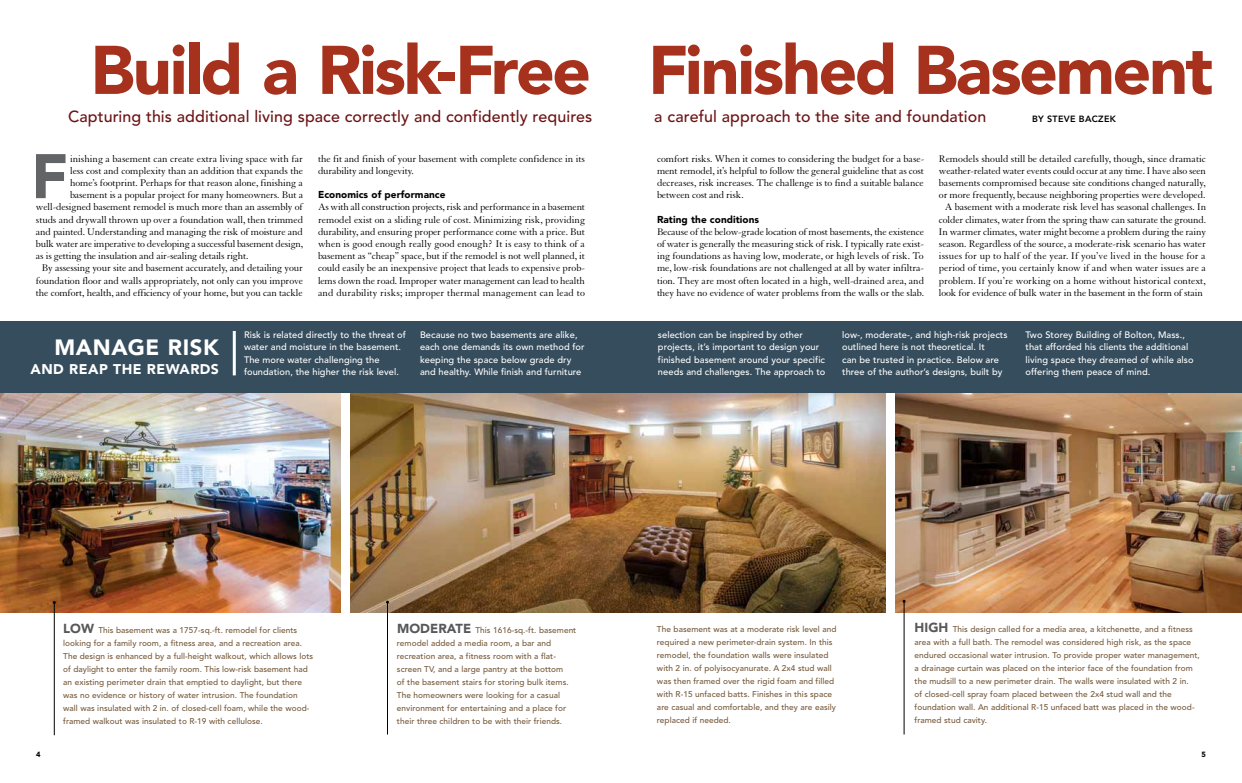
<style>
.page{position:relative;width:1242px;height:783px;background:#fff}
.page>*{position:absolute;margin:0;border:0;box-sizing:border-box;transform-origin:0 0}
.t1{font:900 68px "Avenir LT Std";letter-spacing:-.04em;color:#a6311c}
.t2{font:900 62.2px "Avenir LT Std";color:#626466}
.t3{font:900 22px "Avenir LT Std";letter-spacing:.03em;color:#fff}
.t4{font:500 16px "Avenir LT Std";letter-spacing:.005em;color:#6c1214}
.t5{font:900 14px "Avenir LT Std";letter-spacing:.035em;color:#fff}
.t6{font:10.5px/12.2px "Granjon LT Std";letter-spacing:-.01em;color:#000;text-align:justify}
.t7{font:900 10px "Avenir LT Std";letter-spacing:.005em;color:#000}
.t8{font:500 9.3px/12.4px "Avenir LT Std";letter-spacing:.005em;color:#fff}
.t9{font:800 9px "Avenir LT Std";letter-spacing:.03em;color:#000}
.t10{font:500 8.3px/13px "Avenir LT Std";letter-spacing:.005em;color:#76593a}
.t11{font:900 7.5px "Avenir LT Std";color:#000}
.s1{font-weight:900;font-size:13px;color:#58585b}
</style>
<div class="page">
<img style="left:350px;top:393px;width:536px;height:220px">
<img style="left:895px;top:393px;width:347px;height:220px">
<img style="left:0;top:393px;width:341px;height:220px">
<hr style="left:54px;top:602px;width:1px;height:133px;background:#000">
<hr style="left:387px;top:602px;width:1px;height:132px;background:#000">
<hr style="left:904px;top:601px;width:1px;height:133px;background:#000">
<div style="left:0;top:321px;width:1242px;height:72px;background:#364d5d"></div>
<hr style="left:233px;top:331px;width:3px;height:44px;background:#fff">
<h1 class="t1" style="left:90px;top:29px;width:1124px">Build a Risk-Free Finished Basement</h1>
<h3 class="t4" style="left:68px;top:108px;width:526px">Capturing this additional living space correctly and confidently requires</h3>
<h3 class="t4" style="left:654px;top:108px;width:334px">a careful approach to the site and foundation</h3>
<p class="t9" style="left:1032px;top:113px;width:85px">BY STEVE BACZEK</p>
<h2 class="t2" style="left:31px;top:139px;width:38px">F</h2>
<p class="t6" style="left:70px;top:152px;width:235px">inishing a basement can create extra living space with far</p>
<p class="t6" style="left:70px;top:165px;width:235px">less cost and complexity than an addition that expands the</p>
<p class="t6" style="left:70px;top:177px;width:234px">home’s footprint. Perhaps for that reason alone, finishing a</p>
<p class="t6" style="left:70px;top:189px;width:235px">basement is a popular project for many homeowners. But a</p>
<p class="t6" style="left:36px;top:201px;width:268px">well-designed basement remodel is much more than an assembly of</p>
<p class="t6" style="left:36px;top:213px;width:269px">studs and drywall thrown up over a foundation wall, then trimmed</p>
<p class="t6" style="left:36px;top:226px;width:269px">and painted. Understanding and managing the risk of moisture and</p>
<p class="t6" style="left:36px;top:238px;width:269px">bulk water are imperative to developing a successful basement design,</p>
<p class="t6" style="left:36px;top:250px;width:214px">as is getting the insulation and air-sealing details right.</p>
<p class="t6" style="left:42px;top:262px;width:263px">By assessing your site and basement accurately, and detailing your</p>
<p class="t6" style="left:36px;top:274px;width:269px">foundation floor and walls appropriately, not only can you improve</p>
<p class="t6" style="left:36px;top:287px;width:268px">the comfort, health, and efficiency of your home, but you can tackle</p>
<p class="t6" style="left:318px;top:152px;width:268px">the fit and finish of your basement with complete confidence in its durability and longevity.</p>
<p class="t7" style="left:318px;top:189px;width:129px">Economics of performance</p>
<p class="t6" style="left:318px;top:201px;width:269px">As with all construction projects, risk and performance in a basement remodel exist on a sliding rule of cost. Minimizing risk, providing durability, and ensuring proper performance come with a price. But when is good enough really good enough? It is easy to think of a basement as “cheap” space, but if the remodel is not well planned, it could easily be an inexpensive project that leads to expensive prob&shy;lems down the road. Improper water management can lead to health and durability risks; improper thermal management can lead to</p>
<p class="t6" style="left:657px;top:152px;width:269px">comfort risks. When it comes to considering the budget for a base&shy;ment remodel, it’s helpful to follow the general guideline that as cost decreases, risk increases. The challenge is to find a suitable balance between cost and risk.</p>
<p class="t7" style="left:657px;top:213px;width:104px">Rating the conditions</p>
<p class="t6" style="left:657px;top:226px;width:269px">Because of the below-grade location of most basements, the existence of water is generally the measuring stick of risk. I typically rate exist&shy;ing foundations as having low, moderate, or high levels of risk. To me, low-risk foundations are not challenged at all by water infiltra&shy;tion. They are most often located in a high, well-drained area, and they have no evidence of water problems from the walls or the slab.</p>
<p class="t6" style="left:939px;top:152px;width:269px;text-align:center">Remodels should still be detailed carefully, though, since dramatic weather-related water events could occur at any time. I have also seen basements compromised because site conditions changed naturally, or more frequently, because neighboring properties were developed.<br>A basement with a moderate risk level has seasonal challenges. In colder climates, water from the spring thaw can saturate the ground.<br>In warmer climates, water might become a problem during the rainy season. Regardless of the source, a moderate-risk scenario has water issues for up to half of the year. If you’ve lived in the house for a period of time, you certainly know if and when water issues are a problem. If you’re working on a home without historical context, look for evidence of bulk water in the basement in the form of stain</p>
<h3 class="t3" style="left:54px;top:334px;width:166px">Manage risk</h3>
<h3 class="t5" style="left:31px;top:361px;width:128px">and reap the rew</h3>
<h3 class="t5" style="left:180px;top:361px;width:41px">ards</h3>
<p class="t8" style="left:244px;top:329px;width:163px">Risk is related directly to the threat of water and moisture in the basement.<br>The more water challenging the foundation, the higher the risk level.</p>
<p class="t8" style="left:420px;top:329px;width:166px">Because no two basements are alike, each one demands its own method for keeping the space below grade dry and healthy. While finish and furniture</p>
<p class="t8" style="left:658px;top:329px;width:169px">selection can be inspired by other projects, it’s important to design your finished basement around your specific needs and challenges. The approach to</p>
<p class="t8" style="left:842px;top:329px;width:167px">low-, moderate-, and high-risk projects outlined here is not theoretical. It<br>can be trusted in practice. Below are three of the author’s designs, built by</p>
<p class="t8" style="left:1026px;top:329px;width:170px">Two Storey Building of Bolton, Mass., that afforded his clients the additional living space they dreamed of while also offering them peace of mind.</p>
<p class="t10" style="left:63px;top:624px;width:252px"><span class="s1">LOW</span> This basement was a 1757-sq.-ft. remodel for clients looking for a family room, a fitness area, and a recreation area.<br>The design is enhanced by a full-height walkout, which allows lots of daylight to enter the family room. This low-risk basement had an existing perimeter drain that emptied to daylight, but there was no evidence or history of water intrusion. The foundation wall was insulated with 2 in. of closed-cell foam, while the wood&shy;framed walkout was insulated to R-19 with cellulose.</p>
<p class="t10" style="left:397px;top:624px;width:181px"><span class="s1">Moderate</span> This 1616-sq.-ft. basement remodel added a media room, a bar and recreation area, a fitness room with a flat&shy;screen TV, and a large pantry at the bottom<br>of the basement stairs for storing bulk items.<br>The homeowners were looking for a casual environment for entertaining and a place for their three children to be with their friends.</p>
<p class="t10" style="left:915px;top:623px;width:287px"><span class="s1">High</span> This design called for a media area, a kitchenette, and a fitness area with a full bath. The remodel was considered high risk, as the space endured occasional water intrusion. To provide proper water management, a drainage curtain was placed on the interior face of the foundation from the mudsill to a new perimeter drain. The walls were insulated with 2 in.<br>of closed-cell spray foam placed between the 2x4 stud wall and the foundation wall. An additional R-15 unfaced batt was placed in the wood&shy;framed stud cavity.</p>
<p class="t10" style="left:657px;top:623px;width:181px">The basement was at a moderate risk level and required a new perimeter-drain system. In this remodel, the foundation walls were insulated with 2 in. of polyisocyanurate. A 2x4 stud wall was then framed over the rigid foam and filled with R-15 unfaced batts. Finishes in this space are casual and comfortable, and they are easily replaced if needed.</p>
<p class="t11" style="left:36px;top:750px;width:6px">4</p>
<p class="t11" style="left:1202px;top:750px;width:6px">5</p>
</div>
